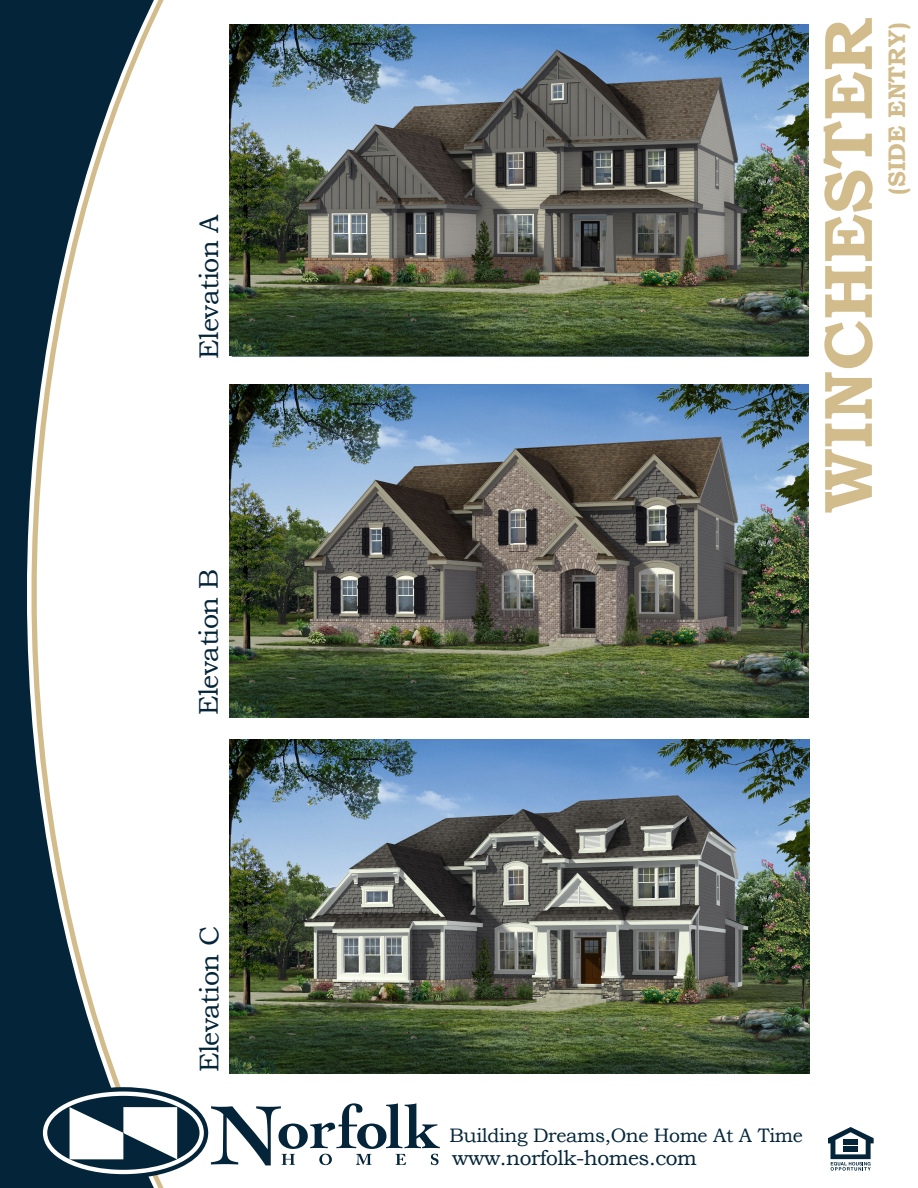
<style>
.page{position:relative;width:918px;height:1188px;background:#fff}
.page>*{position:absolute;margin:0;border:0;box-sizing:border-box;transform-origin:0 0}
.t1{font:700 68.55px "Bookman Old Style";color:#d2bc8c}
.t2{font:27px "Bookman Old Style";letter-spacing:-.02em;color:#042539}
.t3{font:700 24px "Bookman Old Style";color:#d2bc8c}
.t4{font:21px "Bookman Old Style";letter-spacing:-.02em;color:#042539}
.t5{font:19.5px "Bookman Old Style";letter-spacing:-.02em;color:#042539}
</style>
<div class="page">
<svg style="left:0;top:0;width:154px;height:1188px"></svg>
<svg style="left:828px;top:1127px;width:46px;height:44px"></svg>
<div style="left:844px;top:1140px;width:14px;height:5px;background:#042539"></div>
<div style="left:844px;top:1147px;width:14px;height:5px;background:#042539"></div>
<svg style="left:39px;top:1087px;width:401px;height:92px"></svg>
<div style="left:0;top:1170px;width:22px;height:18px;background:#042539"></div>
<img style="left:230px;top:25px;width:579px;height:331px">
<img style="left:229px;top:384px;width:580px;height:333px">
<img style="left:230px;top:740px;width:579px;height:334px">
<p class="t2" style="left:191px;top:359px;width:146px;rotate:-90deg">Elevation A</p>
<p class="t2" style="left:191px;top:715px;width:147px;rotate:-90deg">Elevation B</p>
<p class="t2" style="left:192px;top:1072px;width:147px;rotate:-90deg">Elevation C</p>
<h1 class="t1" style="left:799px;top:513px;width:497px;rotate:-90deg">WINCHESTER</h1>
<p class="t3" style="left:880px;top:195px;width:174px;rotate:-90deg">(SIDE ENTRY)</p>
<p class="t5" style="left:450px;top:1123px;width:355px">Building Dreams,One Home At A Time</p>
<p class="t4" style="left:452px;top:1144px;width:246px">www.norfolk-homes.com</p>
</div>
